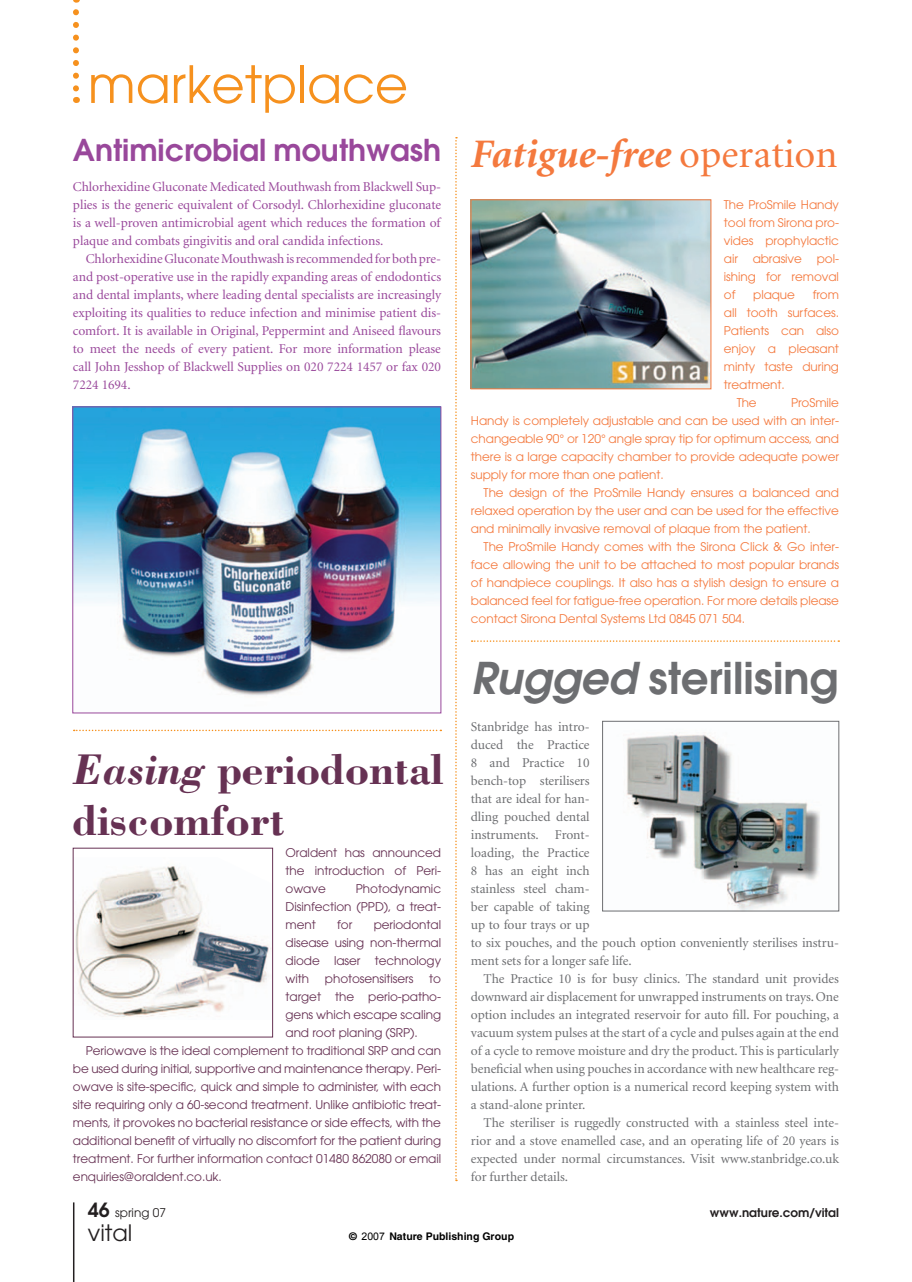
<style>
.page{position:relative;width:912px;height:1282px;background:#fff}
.page>*{position:absolute;margin:0;border:0;box-sizing:border-box;transform-origin:0 0}
.t1{font:51px "Avant Garde";color:#f6911e}
.t2{font:700 44.25px/51px "Bodoni";color:#663153}
.t3{font:600 43.5px "Avant Garde";color:#6d6e71}
.t4{font:italic 700 40.5px "Minion";color:#f4793e}
.t5{font:600 30px "Avant Garde";color:#99489b}
.t6{font:22.5px "Avant Garde";color:#231f20}
.t7{font:13.5px/18px "Minion";letter-spacing:-.005em;color:#6d6e71;text-align:justify}
.t8{font:13.5px/18px "Minion";letter-spacing:-.005em;color:#99489b;text-align:justify}
.t9{font:12px/18px "Avant Garde";letter-spacing:-.005em;color:#f4793e;text-align:justify}
.t10{font:12px/18px "Avant Garde";letter-spacing:-.005em;color:#663153;text-align:justify}
.t11{font:600 12px "Avant Garde";color:#231f20}
.t12{font:12px "Avant Garde";color:#231f20}
.t13{font:700 10.5px "Helvetica";color:#000}
.s1{font-style:italic}
.s2{font-weight:400;font-style:normal}
.s3{font-weight:600;font-size:19.5px}
.s4{font-family:"Arial";font-weight:400}
</style>
<div class="page">
<svg style="left:73px;top:12px;width:6px;height:91px"></svg>
<hr style="left:73px;top:1202px;width:1px;height:80px;background:#231f20">
<img style="left:75px;top:409px;width:364px;height:287px">
<img style="left:472px;top:202px;width:236px;height:185px">
<div style="left:470px;top:200px;width:240px;height:189px;border:1px solid #f4793e"></div>
<img style="left:626px;top:734px;width:194px;height:175px">
<div style="left:602px;top:721px;width:236px;height:190px;border:1px solid #6d6e71"></div>
<svg style="left:471px;top:640px;width:368px;height:2px"></svg>
<svg style="left:74px;top:729px;width:367px;height:2px"></svg>
<svg style="left:455px;top:137px;width:2px;height:1044px"></svg>
<img style="left:75px;top:866px;width:196px;height:151px">
<h1 class="t1" style="left:88px;top:65px;width:322px">marketplace</h1>
<h3 class="t5" style="left:73px;top:139px;width:369px">Antimicrobial mouthwash</h3>
<p class="t8" style="left:73px;top:179px;width:369px">Chlorhexidine Gluconate Medicated Mouthwash from Blackwell Sup&shy;plies is the generic equivalent of Corsodyl. Chlorhexidine gluconate is a well-proven antimicrobial agent which reduces the formation of plaque and combats gingivitis and oral candida infections.</p>
<p class="t8" style="left:73px;top:251px;width:369px;text-indent:13px">Chlorhexidine Gluconate Mouthwash is recommended for both pre&shy;and post-operative use in the rapidly expanding areas of endodontics and dental implants, where leading dental specialists are increasingly exploiting its qualities to reduce infection and minimise patient dis&shy;comfort. It is available in Original, Peppermint and Aniseed flavours to meet the needs of every patient. For more information please call John Jesshop of Blackwell Supplies on 020 7224 1457 or fax 020<br>7224 1694.</p>
<h2 class="t2" style="left:73px;top:748px;width:372px"><span class="s1">Easing</span> periodontal discomfort</h2>
<p class="t10" style="left:285px;top:845px;width:157px">Oraldent has announced the introduction of Peri&shy;owave</p>
<p class="t10" style="left:285px;top:881px;width:157px;text-indent:70px">Photodynamic Disinfection (PPD), a treat&shy;ment</p>
<p class="t10" style="left:337px;top:917px;width:17px">for</p>
<p class="t10" style="left:285px;top:917px;width:157px;text-indent:88px">periodontal disease using non-thermal diode laser technology with</p>
<p class="t10" style="left:325px;top:971px;width:90px">photosensitisers</p>
<p class="t10" style="left:429px;top:971px;width:13px">to</p>
<p class="t10" style="left:285px;top:989px;width:157px">target the perio-patho-</p>
<p class="t10" style="left:285px;top:1007px;width:157px">gens which escape scaling</p>
<p class="t10" style="left:285px;top:1025px;width:134px">and root planing (SRP).</p>
<p class="t10" style="left:86px;top:1043px;width:357px">Periowave is the ideal complement to traditional SRP and can</p>
<p class="t10" style="left:73px;top:1061px;width:369px">be used during initial, supportive and maintenance therapy. Peri-</p>
<p class="t10" style="left:73px;top:1079px;width:369px">owave is site-specific, quick and simple to administer, with each</p>
<p class="t10" style="left:73px;top:1097px;width:369px">site requiring only a 60-second treatment. Unlike antibiotic treat-</p>
<p class="t10" style="left:73px;top:1115px;width:369px">ments, it provokes no bacterial resistance or side effects, with the</p>
<p class="t10" style="left:73px;top:1133px;width:369px">additional benefit of virtually no discomfort for the patient during</p>
<p class="t10" style="left:73px;top:1151px;width:369px">treatment. For further information contact 01480 862080 or email</p>
<p class="t10" style="left:73px;top:1169px;width:150px">enquiries@oraldent.co.uk.</p>
<h3 class="t4" style="left:470px;top:139px;width:368px">Fatigue-free <span class="s2">operation</span></h3>
<p class="t9" style="left:723px;top:197px;width:117px">The ProSmile Handy tool from Sirona pro&shy;vides prophylactic air abrasive pol&shy;ishing for removal of</p>
<p class="t9" style="left:753px;top:287px;width:43px">plaque</p>
<p class="t9" style="left:812px;top:287px;width:28px">from</p>
<p class="t9" style="left:723px;top:305px;width:117px">all tooth surfaces.</p>
<p class="t9" style="left:723px;top:323px;width:117px">Patients can also</p>
<p class="t9" style="left:723px;top:341px;width:117px">enjoy a pleasant</p>
<p class="t9" style="left:723px;top:359px;width:117px">minty taste during</p>
<p class="t9" style="left:723px;top:377px;width:62px">treatment.</p>
<p class="t9" style="left:736px;top:395px;width:22px">The</p>
<p class="t9" style="left:470px;top:395px;width:369px;text-indent:320px">ProSmile Handy is completely adjustable and can be used with an inter&shy;changeable 90° or 120° angle spray tip for optimum access, and there is a large capacity chamber to provide adequate power supply for more than one patient.</p>
<p class="t9" style="left:470px;top:485px;width:369px;text-indent:13px">The design of the ProSmile Handy ensures a balanced and relaxed operation by the user and can be used for the effective and minimally invasive removal of plaque from the patient.</p>
<p class="t9" style="left:470px;top:539px;width:369px;text-indent:13px">The ProSmile Handy comes with the Sirona Click &amp; Go inter&shy;face allowing the unit to be attached to most popular brands of handpiece couplings. It also has a stylish design to ensure a balanced feel for fatigue-free operation. For more details please contact Sirona Dental Systems Ltd 0845 071 504.</p>
<h3 class="t3" style="left:470px;top:662px;width:369px"><span class="s1">Rugged</span> sterilising</h3>
<p class="t7" style="left:470px;top:719px;width:369px;text-align:left">Stanbridge has intro-<br>duced the Practice<br>8 and Practice 10<br>bench-top sterilisers<br>that are ideal for han-<br>dling pouched dental<br>instruments. Front-<br>loading, the Practice<br>8 has an eight inch<br>stainless steel cham-<br>ber capable of taking<br>up to four trays or up<br>to six pouches, and the pouch option conveniently sterilises instru&shy;ment sets for a longer safe life.</p>
<p class="t7" style="left:470px;top:971px;width:369px;text-indent:13px">The Practice 10 is for busy clinics. The standard unit provides downward air displacement for unwrapped instruments on trays. One option includes an integrated reservoir for auto fill. For pouching, a vacuum system pulses at the start of a cycle and pulses again at the end of a cycle to remove moisture and dry the product. This is particularly beneficial when using pouches in accordance with new healthcare reg&shy;ulations. A further option is a numerical record keeping system with a stand-alone printer.</p>
<p class="t7" style="left:470px;top:1115px;width:369px;text-indent:13px">The steriliser is ruggedly constructed with a stainless steel inte&shy;rior and a stove enamelled case, and an operating life of 20 years is expected under normal circumstances. Visit www.stanbridge.co.uk for further details.</p>
<p class="t12" style="left:88px;top:1208px;width:80px"><span class="s3">46</span> spring 07</p>
<p class="t11" style="left:709px;top:1208px;width:131px">www.nature.com/vital</p>
<h3 class="t6" style="left:88px;top:1224px;width:46px">vital</h3>
<p class="t13" style="left:349px;top:1229px;width:166px">© <span class="s4">2007</span> Nature Publishing Group</p>
</div>
